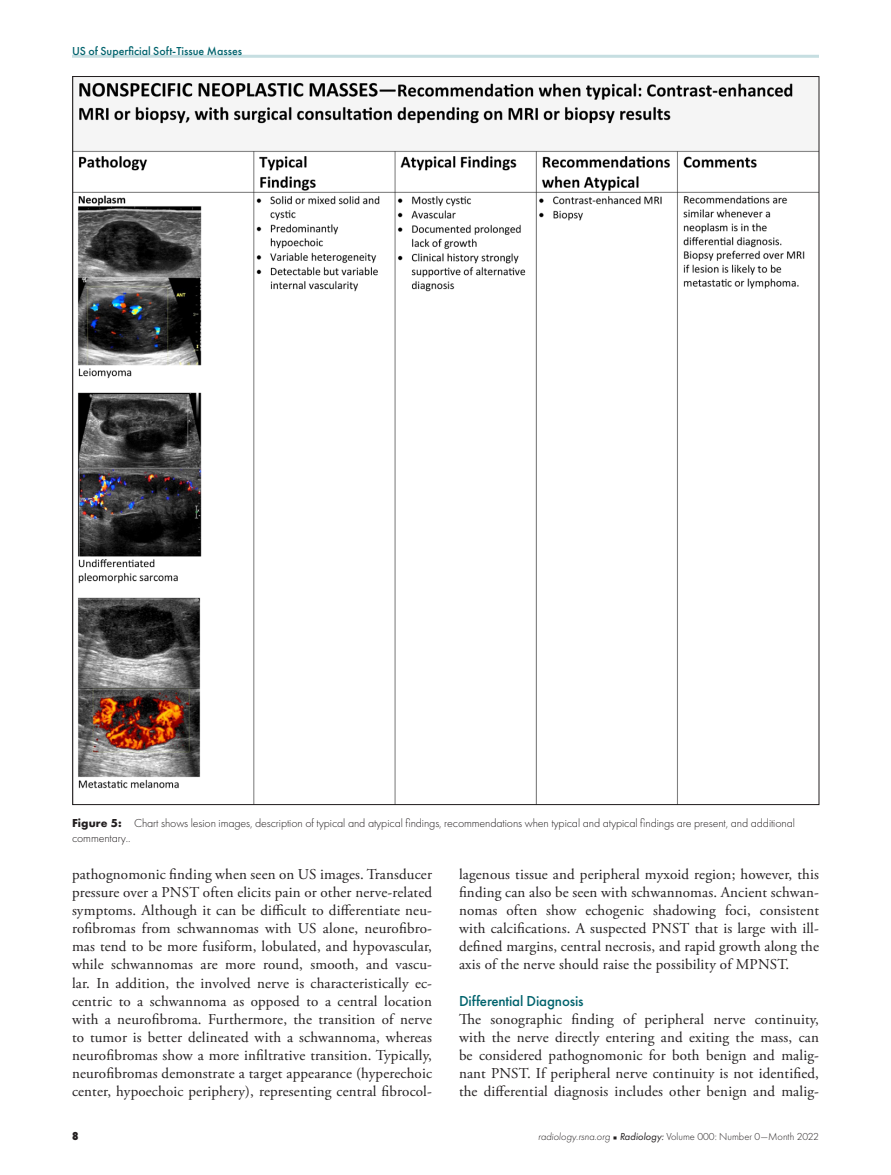
<style>
.page{position:relative;width:891px;height:1175px;background:#fff}
.page>*{position:absolute;margin:0;border:0;box-sizing:border-box;transform-origin:0 0}
.t1{font:15px/18px "Adobe Garamond Pro";letter-spacing:.01em;color:#231f20;text-align:justify}
.t2{font:500 15px "Futura PT";letter-spacing:-.01em;color:#00636d}
.t3{font:300 12px/15px "Futura PT";letter-spacing:-.01em;color:#231f20}
.t4{font:500 12px "Futura PT";color:#00636d}
.t5{font:800 12px "Futura PT Cond";color:#231f20}
.t6{font:300 10.5px "Futura PT";color:#231f20}
.s1{font-weight:700}
.s2{font-style:italic}
.s3{font-family:"Universal Newswith Comm Pi";font-weight:400;font-size:6px}
.s4{font-weight:400;font-style:italic}
</style>
<div class="page">
<hr style="left:72px;top:55px;width:747px;height:3px;background:#c6dee1">
<img style="left:74px;top:82px;width:743px;height:721px">
<p class="t4" style="left:72px;top:44px;width:172px">US of Superficial Soft-Tissue Masses</p>
<p class="t3" style="left:72px;top:815px;width:725px"><span class="s1">Figure 5:</span> Chart shows lesion images, description of typical and atypical findings, recommendations when typical and atypical findings are present, and additional commentary..</p>
<p class="t1" style="left:72px;top:866px;width:362px">pathognomonic finding when seen on US images. Transducer pressure over a PNST often elicits pain or other nerve-related symptoms. Although it can be difficult to differentiate neu&shy;rofibromas from schwannomas with US alone, neurofibro&shy;mas tend to be more fusiform, lobulated, and hypovascular, while schwannomas are more round, smooth, and vascu&shy;lar. In addition, the involved nerve is characteristically ec&shy;centric to a schwannoma as opposed to a central location with a neurofibroma. Furthermore, the transition of nerve to tumor is better delineated with a schwannoma, whereas neurofibromas show a more infiltrative transition. Typically, neurofibromas demonstrate a target appearance (hyperechoic center, hypoechoic periphery), representing central fibrocol-</p>
<p class="t1" style="left:459px;top:866px;width:362px">lagenous tissue and peripheral myxoid region; however, this finding can also be seen with schwannomas. Ancient schwan&shy;nomas often show echogenic shadowing foci, consistent with calcifications. A suspected PNST that is large with ill&shy;defined margins, central necrosis, and rapid growth along the axis of the nerve should raise the possibility of MPNST.</p>
<p class="t2" style="left:459px;top:991px;width:126px">Differential Diagnosis</p>
<p class="t1" style="left:459px;top:1010px;width:362px">The sonographic finding of peripheral nerve continuity, with the nerve directly entering and exiting the mass, can be considered pathognomonic for both benign and malig&shy;nant PNST. If peripheral nerve continuity is not identified, the differential diagnosis includes other benign and malig-</p>
<p class="t5" style="left:72px;top:1129px;width:8px">8</p>
<p class="t6" style="left:538px;top:1131px;width:282px"><span class="s2">radiology.rsna.org</span> <span class="s3">n</span> <span class="s4">Radiology:</span> Volume 000: Number 0—Month 2022</p>
</div>
